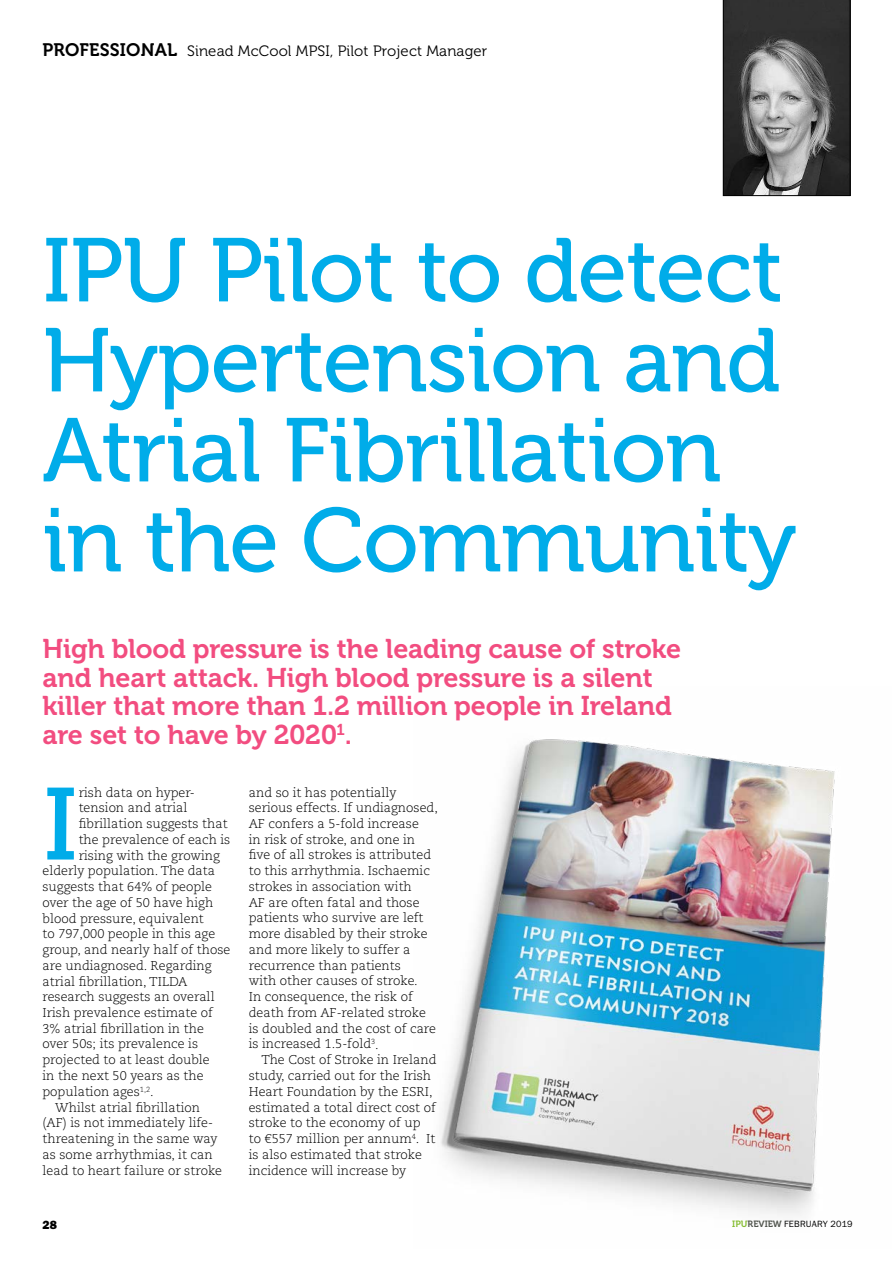
<style>
.page{position:relative;width:893px;height:1263px;background:#fff}
.page>*{position:absolute;margin:0;border:0;box-sizing:border-box;transform-origin:0 0}
.t1{font:700 102.75px "Caecilia LT Std";color:#00ace9}
.t2{font:90px/90px "Museo 500";letter-spacing:-.01em;color:#00ace9}
.t3{font:27px/28.5px "Museo 700";letter-spacing:-.005em;color:#f24d80}
.t4{font:15px "Museo 300";letter-spacing:.01em;color:#000}
.t5{font:300 12.75px/15.8px "Caecilia LT Std";color:#000}
.t6{font:12px "ITC Franklin Gothic Std Hvy";color:#000}
.t7{font:9.15px "ITC Franklin Gothic Std";letter-spacing:.015em;color:#000}
.s1{font-family:"Museo 700";font-size:18px}
.s2{font-family:"Museo 700";color:#85bc31}
.s3{font-family:"Museo 700";color:#51554e}
</style>
<div class="page">
<svg style="left:723px;top:0;width:127px;height:196px;background:#595959"></svg>
<img style="left:440px;top:739px;width:395px;height:477px">
<p class="t4" style="left:43px;top:43px;width:446px"><span class="s1">PROFESSIONAL</span> Sinead McCool MPSI, Pilot Project Manager</p>
<h2 class="t2" style="left:43px;top:227px;width:756px">IPU Pilot to detect<br>Hypertension and<br>Atrial Fibrillation in the Community</h2>
<h3 class="t3" style="left:43px;top:635px;width:640px">High blood pressure is the leading cause of stroke and heart attack. High blood pressure is a silent killer that more than 1.2 million people in Ireland are set to have by 2020<sup>1</sup>.</h3>
<h1 class="t1" style="left:43px;top:763px;width:38px">I</h1>
<p class="t5" style="left:79px;top:784px;width:118px">rish data on hyper-</p>
<p class="t5" style="left:79px;top:800px;width:110px">tension and atrial</p>
<p class="t5" style="left:79px;top:816px;width:150px">fibrillation suggests that</p>
<p class="t5" style="left:79px;top:832px;width:153px">the prevalence of each is</p>
<p class="t5" style="left:79px;top:847px;width:143px">rising with the growing</p>
<p class="t5" style="left:43px;top:863px;width:174px">elderly population. The data</p>
<p class="t5" style="left:43px;top:879px;width:171px">suggests that 64% of people</p>
<p class="t5" style="left:43px;top:895px;width:172px">over the age of 50 have high</p>
<p class="t5" style="left:43px;top:910px;width:163px">blood pressure, equivalent</p>
<p class="t5" style="left:43px;top:926px;width:174px">to 797,000 people in this age</p>
<p class="t5" style="left:43px;top:942px;width:189px">group, and nearly half of those</p>
<p class="t5" style="left:43px;top:958px;width:171px">are undiagnosed. Regarding</p>
<p class="t5" style="left:43px;top:973px;width:146px">atrial fibrillation, TILDA</p>
<p class="t5" style="left:43px;top:989px;width:174px">research suggests an overall</p>
<p class="t5" style="left:43px;top:1005px;width:172px">Irish prevalence estimate of</p>
<p class="t5" style="left:43px;top:1021px;width:163px">3% atrial fibrillation in the</p>
<p class="t5" style="left:43px;top:1036px;width:157px">over 50s; its prevalence is</p>
<p class="t5" style="left:43px;top:1052px;width:169px">projected to at least double</p>
<p class="t5" style="left:43px;top:1068px;width:163px">in the next 50 years as the</p>
<p class="t5" style="left:43px;top:1084px;width:113px">population ages<sup>1,2</sup>.</p>
<p class="t5" style="left:55px;top:1099px;width:146px">Whilst atrial fibrillation</p>
<p class="t5" style="left:43px;top:1115px;width:172px">(AF) is not immediately life-</p>
<p class="t5" style="left:43px;top:1131px;width:177px">threatening in the same way</p>
<p class="t5" style="left:43px;top:1147px;width:172px">as some arrhythmias, it can</p>
<p class="t5" style="left:43px;top:1162px;width:181px">lead to heart failure or stroke</p>
<p class="t5" style="left:249px;top:784px;width:191px">and so it has potentially serious effects. If undiagnosed,<br>AF confers a 5-fold increase<br>in risk of stroke, and one in five of all strokes is attributed to this arrhythmia. Ischaemic strokes in association with<br>AF are often fatal and those patients who survive are left more disabled by their stroke and more likely to suffer a recurrence than patients<br>with other causes of stroke.<br>In consequence, the risk of death from AF-related stroke is doubled and the cost of care is increased 1.5-fold<sup>3</sup>.</p>
<p class="t5" style="left:249px;top:1052px;width:189px;text-indent:13px">The Cost of Stroke in Ireland study, carried out for the Irish<br>Heart Foundation by the ESRI, estimated a total direct cost of stroke to the economy of up<br>to €557 million per annum<sup>4</sup>. It is also estimated that stroke incidence will increase by</p>
<p class="t6" style="left:43px;top:1217px;width:16px">28</p>
<p class="t7" style="left:732px;top:1219px;width:122px"><span class="s2">IPU</span><span class="s3">REVIEW</span> FEBRUARY 2019</p>
</div>
